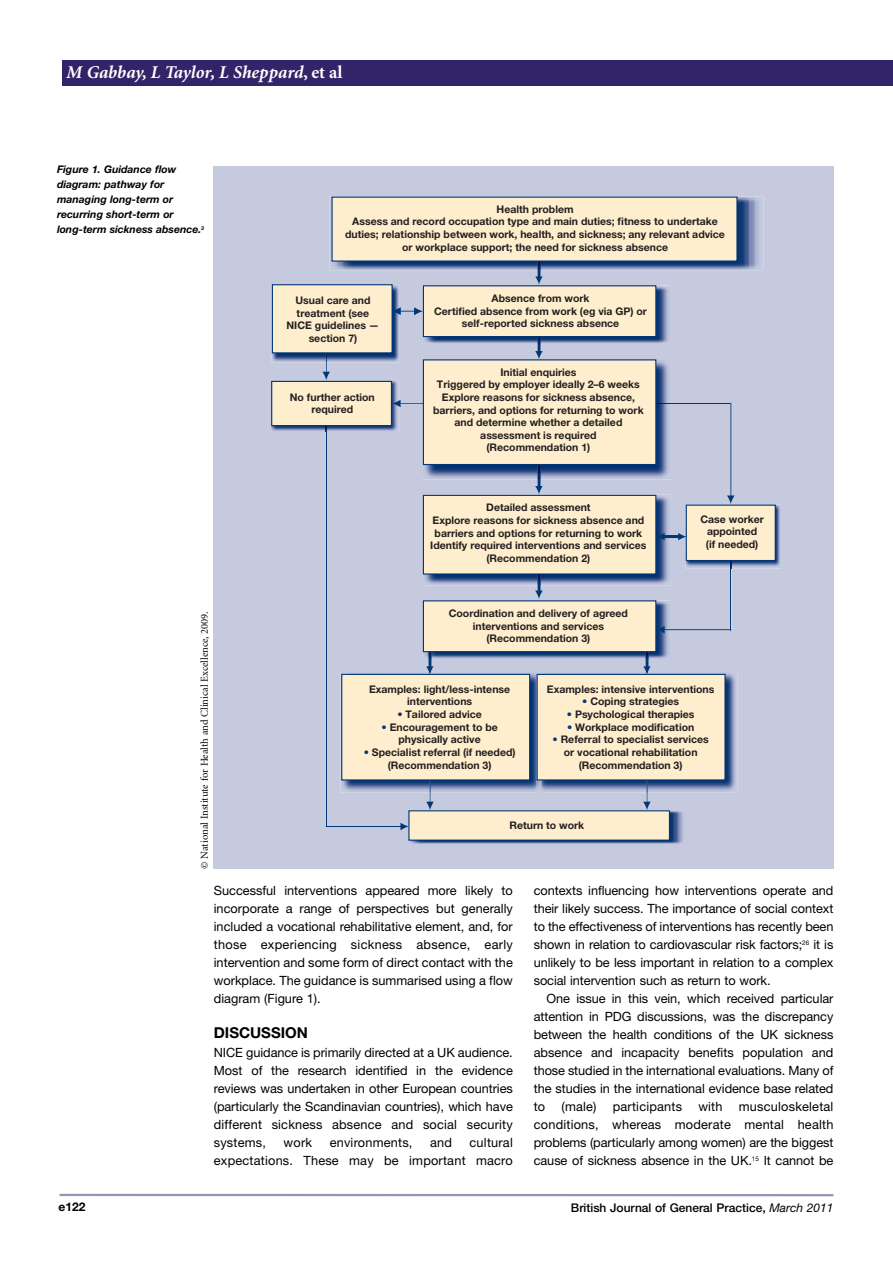
<style>
.page{position:relative;width:893px;height:1263px;background:#fff}
.page>*{position:absolute;margin:0;border:0;box-sizing:border-box;transform-origin:0 0}
.t1{font:italic 700 18px "Minion";color:#fff}
.t2{font:700 15px "Helvetica Neue";color:#000}
.t3{font:12.75px/18px "Helvetica Neue";color:#000;text-align:justify}
.t4{font:500 12px "Helvetica Neue";color:#000}
.t5{font:700 12px "Helvetica Neue";color:#000}
.t6{font:700 10.5px/12.6px "Helvetica Neue";color:#231f20;text-align:center}
.t7{font:italic 700 10.5px/15px "Helvetica Neue";color:#000}
.t8{font:10.5px "Minion";color:#000}
.s1{font-style:normal}
.s2{color:#013775}
.s3{font-weight:400;font-style:italic}
</style>
<div class="page">
<hr style="left:60px;top:1194px;width:773px;height:2px;background:#9992b5">
<div style="left:62px;top:60px;width:831px;height:26px;background:#33246a"></div>
<div style="left:213px;top:166px;width:621px;height:703px;background:#c5cadf"></div>
<hr style="left:647px;top:756px;width:1px;height:46px;background:#013775">
<svg style="left:643px;top:802px;width:8px;height:8px"></svg>
<hr style="left:430px;top:756px;width:1px;height:46px;background:#013775">
<svg style="left:426px;top:802px;width:8px;height:8px"></svg>
<hr style="left:326px;top:417px;width:1px;height:410px;background:#013775">
<hr style="left:730px;top:548px;width:1px;height:82px;background:#013775">
<hr style="left:635px;top:403px;width:96px;height:1px;background:#013775">
<hr style="left:400px;top:403px;width:57px;height:1px;background:#013775">
<hr style="left:326px;top:326px;width:1px;height:46px;background:#013775">
<svg style="left:322px;top:372px;width:8px;height:8px"></svg>
<hr style="left:428px;top:620px;width:3px;height:48px;background:#013775;border-radius:2px">
<hr style="left:646px;top:620px;width:3px;height:48px;background:#013775;border-radius:2px">
<hr style="left:538px;top:544px;width:3px;height:48px;background:#013775;border-radius:2px">
<svg style="left:535px;top:590px;width:8px;height:9px"></svg>
<hr style="left:538px;top:439px;width:3px;height:48px;background:#013775;border-radius:2px">
<svg style="left:535px;top:486px;width:8px;height:8px"></svg>
<hr style="left:538px;top:304px;width:3px;height:49px;background:#013775;border-radius:2px">
<hr style="left:538px;top:230px;width:3px;height:48px;background:#013775;border-radius:2px">
<svg style="left:535px;top:276px;width:8px;height:9px"></svg>
<img style="left:422px;top:285px;width:249px;height:59px">
<img style="left:538px;top:337px;width:3px;height:7px">
<div style="left:423px;top:286px;width:233px;height:51px;background:#feeecd"></div>
<div style="left:423px;top:285px;width:233px;height:52px;border:1px solid #013775"></div>
<img style="left:341px;top:671px;width:195px;height:122px">
<img style="left:430px;top:780px;width:1px;height:13px">
<svg style="left:426px;top:666px;width:8px;height:8px"></svg>
<div style="left:342px;top:674px;width:188px;height:106px;background:#feeecd"></div>
<div style="left:341px;top:674px;width:189px;height:106px;border:1px solid #013775"></div>
<img style="left:272px;top:284px;width:128px;height:79px">
<div style="left:272px;top:285px;width:120px;height:68px;background:#feeecd"></div>
<div style="left:272px;top:284px;width:121px;height:69px;border:1px solid #013775"></div>
<img style="left:330px;top:197px;width:433px;height:73px">
<img style="left:538px;top:262px;width:3px;height:8px">
<div style="left:332px;top:197px;width:405px;height:64px;background:#feeecd"></div>
<div style="left:331px;top:197px;width:406px;height:65px;border:1px solid #013775"></div>
<img style="left:271px;top:381px;width:128px;height:51px">
<div style="left:272px;top:381px;width:119px;height:45px;background:#feeecd"></div>
<div style="left:271px;top:381px;width:121px;height:45px;border:1px solid #013775"></div>
<img style="left:422px;top:359px;width:249px;height:121px">
<img style="left:656px;top:403px;width:15px;height:1px">
<img style="left:538px;top:465px;width:3px;height:15px">
<svg style="left:535px;top:351px;width:8px;height:8px"></svg>
<div style="left:423px;top:360px;width:233px;height:104px;background:#feeecd"></div>
<div style="left:423px;top:359px;width:233px;height:106px;border:1px solid #013775"></div>
<img style="left:422px;top:495px;width:249px;height:90px">
<img style="left:538px;top:574px;width:3px;height:11px">
<div style="left:423px;top:495px;width:233px;height:79px;background:#feeecd"></div>
<div style="left:423px;top:495px;width:233px;height:79px;border:1px solid #013775"></div>
<img style="left:422px;top:600px;width:249px;height:59px">
<img style="left:428px;top:652px;width:3px;height:7px">
<img style="left:646px;top:652px;width:3px;height:7px">
<div style="left:423px;top:601px;width:233px;height:51px;background:#feeecd"></div>
<div style="left:423px;top:600px;width:233px;height:52px;border:1px solid #013775"></div>
<img style="left:542px;top:671px;width:195px;height:122px">
<img style="left:647px;top:780px;width:1px;height:13px">
<svg style="left:643px;top:666px;width:8px;height:8px"></svg>
<img style="left:536px;top:671px;width:6px;height:122px">
<div style="left:537px;top:674px;width:188px;height:106px;background:#feeecd"></div>
<div style="left:537px;top:674px;width:189px;height:106px;border:1px solid #013775"></div>
<img style="left:686px;top:505px;width:95px;height:63px">
<div style="left:686px;top:505px;width:89px;height:55px;background:#feeecd"></div>
<div style="left:686px;top:505px;width:90px;height:56px;border:1px solid #013775"></div>
<img style="left:407px;top:810px;width:279px;height:34px">
<div style="left:409px;top:811px;width:260px;height:29px;background:#feeecd"></div>
<div style="left:408px;top:810px;width:262px;height:31px;border:1px solid #013775"></div>
<hr style="left:665px;top:535px;width:15px;height:3px;background:#013775">
<svg style="left:678px;top:533px;width:9px;height:7px"></svg>
<svg style="left:656px;top:533px;width:9px;height:7px"></svg>
<hr style="left:326px;top:826px;width:74px;height:1px;background:#013775">
<svg style="left:400px;top:823px;width:9px;height:7px"></svg>
<svg style="left:392px;top:307px;width:31px;height:8px"></svg>
<svg style="left:392px;top:400px;width:9px;height:7px"></svg>
<hr style="left:665px;top:629px;width:66px;height:1px;background:#013775">
<hr style="left:730px;top:403px;width:1px;height:92px;background:#013775">
<svg style="left:727px;top:495px;width:8px;height:9px"></svg>
<svg style="left:656px;top:626px;width:9px;height:7px"></svg>
<h1 class="t1" style="left:67px;top:65px;width:277px">M Gabbay, L Taylor, L Sheppard<span class="s1">, et al</span></h1>
<p class="t7" style="left:57px;top:163px;width:149px">Figure 1. Guidance flow diagram: pathway for managing long-term or recurring short-term or long-term sickness absence.<sup>3</sup></p>
<p class="t8" style="left:200px;top:868px;width:259px;rotate:-90deg">© National Institute for Health and Clinical Excellence, 2009.</p>
<p class="t6" style="left:345px;top:204px;width:381px">Health problem<br>Assess and record occupation type and main duties; fitness to undertake duties; relationship between work, health, and sickness; any relevant advice or workplace support; the need for sickness absence</p>
<p class="t6" style="left:287px;top:295px;width:94px">Usual care and treatment (see<br>NICE guidelines — section 7)</p>
<p class="t6" style="left:290px;top:392px;width:86px">No further action required</p>
<p class="t6" style="left:434px;top:293px;width:214px">Absence from work<br>Certified absence from work (eg via GP) or self-reported sickness absence</p>
<p class="t6" style="left:433px;top:367px;width:212px">Initial enquiries<br>Triggered by employer ideally 2–6 weeks<br>Explore reasons for sickness absence, barriers, and options for returning to work and determine whether a detailed assessment is required (Recommendation 1)</p>
<p class="t6" style="left:430px;top:502px;width:218px">Detailed assessment<br>Explore reasons for sickness absence and barriers and options for returning to work Identify required interventions and services (Recommendation 2)</p>
<p class="t6" style="left:449px;top:608px;width:181px">Coordination and delivery of agreed interventions and services (Recommendation 3)</p>
<p class="t6" style="left:700px;top:514px;width:65px">Case worker appointed<br>(if needed)</p>
<p class="t6" style="left:369px;top:684px;width:143px">Examples: light/less-intense interventions</p>
<p class="t6" style="left:397px;top:709px;width:86px"><span class="s2">•</span> Tailored advice</p>
<p class="t6" style="left:382px;top:722px;width:118px"><span class="s2">•</span> Encouragement to be physically active</p>
<p class="t6" style="left:364px;top:747px;width:153px"><span class="s2">•</span> Specialist referral (if needed) (Recommendation 3)</p>
<p class="t6" style="left:547px;top:684px;width:169px">Examples: intensive interventions</p>
<p class="t6" style="left:582px;top:696px;width:99px"><span class="s2">•</span> Coping strategies</p>
<p class="t6" style="left:567px;top:709px;width:129px"><span class="s2">•</span> Psychological therapies</p>
<p class="t6" style="left:567px;top:722px;width:129px"><span class="s2">•</span> Workplace modification</p>
<p class="t6" style="left:552px;top:734px;width:158px"><span class="s2">•</span> Referral to specialist services or vocational rehabilitation (Recommendation 3)</p>
<p class="t6" style="left:509px;top:820px;width:76px">Return to work</p>
<p class="t3" style="left:214px;top:883px;width:301px">Successful interventions appeared more likely to incorporate a range of perspectives but generally included a vocational rehabilitative element, and, for those experiencing sickness absence, early intervention and some form of direct contact with the workplace. The guidance is summarised using a flow diagram (Figure 1).</p>
<p class="t2" style="left:214px;top:1027px;width:96px">DISCUSSION</p>
<p class="t3" style="left:214px;top:1045px;width:301px">NICE guidance is primarily directed at a UK audience.<br>Most of the research identified in the evidence reviews was undertaken in other European countries (particularly the Scandinavian countries), which have different sickness absence and social security systems,</p>
<p class="t3" style="left:214px;top:1135px;width:301px;text-align:right">cultural<br>expectations. These may be important macro</p>
<p class="t3" style="left:284px;top:1135px;width:30px">work</p>
<p class="t3" style="left:330px;top:1135px;width:84px">environments,</p>
<p class="t3" style="left:430px;top:1135px;width:23px">and</p>
<p class="t3" style="left:534px;top:883px;width:301px">contexts influencing how interventions operate and their likely success. The importance of social context to the effectiveness of interventions has recently been shown in relation to cardiovascular risk factors;<sup>26</sup> it is unlikely to be less important in relation to a complex social intervention such as return to work.</p>
<p class="t3" style="left:534px;top:991px;width:301px;text-indent:13px">One issue in this vein, which received particular attention in PDG discussions, was the discrepancy between the health conditions of the UK sickness absence and incapacity benefits population and those studied in the international evaluations. Many of the studies in the international evidence base related to</p>
<p class="t3" style="left:561px;top:1099px;width:37px">(male)</p>
<p class="t3" style="left:613px;top:1099px;width:71px">participants</p>
<p class="t3" style="left:698px;top:1099px;width:26px">with</p>
<p class="t3" style="left:534px;top:1099px;width:301px;text-indent:205px">musculoskeletal conditions, whereas moderate mental health problems (particularly among women) are the biggest cause of sickness absence in the UK.<sup>15</sup> It cannot be</p>
<p class="t5" style="left:58px;top:1202px;width:28px">e122</p>
<p class="t4" style="left:571px;top:1203px;width:264px">British Journal of General Practice, <span class="s3">March 2011</span></p>
</div>
